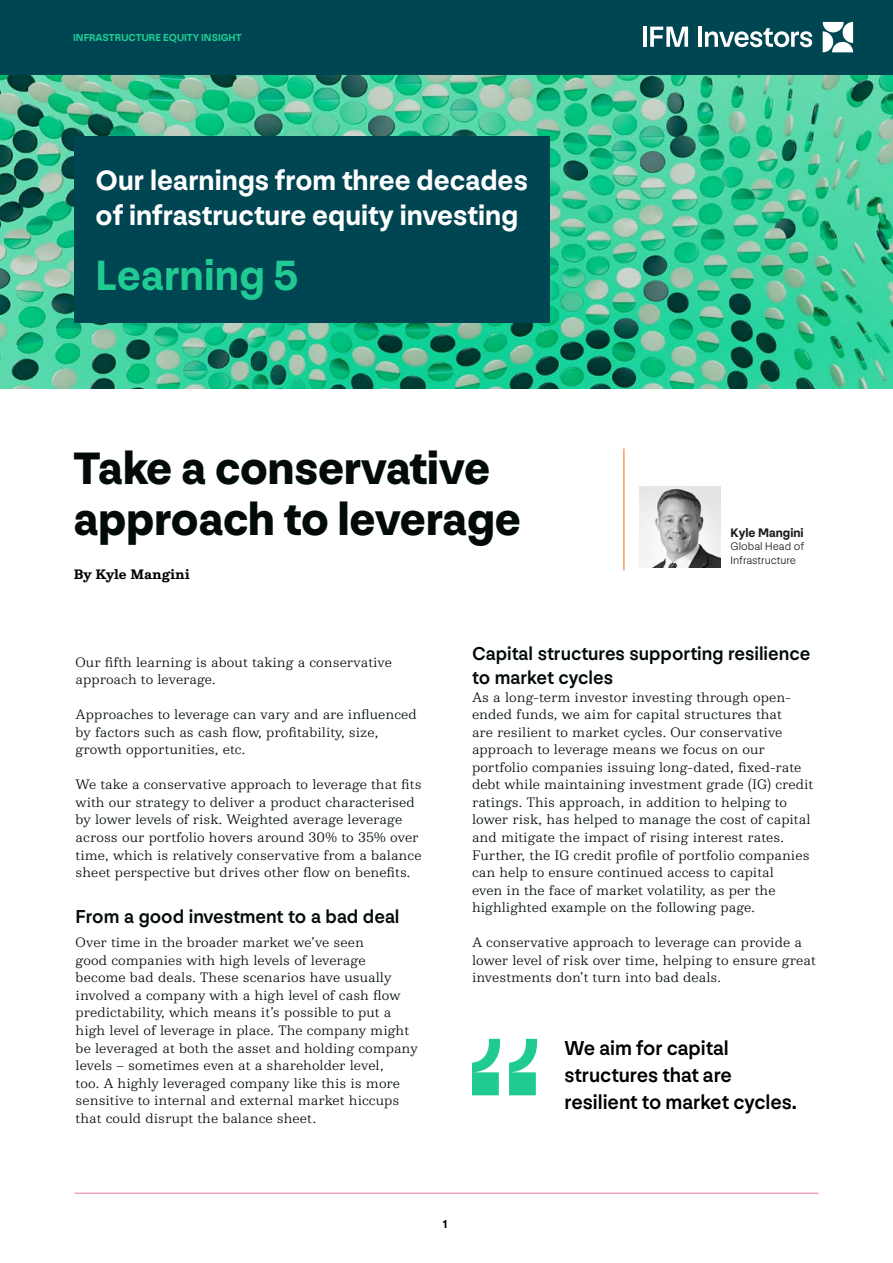
<style>
.page{position:relative;width:893px;height:1263px;background:#fff}
.page>*{position:absolute;margin:0;border:0;box-sizing:border-box;transform-origin:0 0}
.t1{font:900 47.4px/51.3px "NN Nouvelle Grotesk STD";color:#020a0a}
.t2{font:700 44.1px "NN Nouvelle Grotesk STD";letter-spacing:.005em;color:#20cb93}
.t3{font:700 29.1px/35px "NN Nouvelle Grotesk STD";letter-spacing:.005em;color:#fff}
.t4{font:500 21px/27px "NN Nouvelle Grotesk STD";color:#000}
.t5{font:500 19.5px/24px "NN Nouvelle Grotesk STD";color:#020a0a}
.t6{font:300 14.25px/17.5px "NN Colroy STD";color:#020a0a}
.t7{font:700 14.25px "NN Colroy STD";letter-spacing:-.01em;color:#000}
.t8{font:700 12.9px "NN Nouvelle Grotesk STD";color:#1a1a1a}
.t9{font:700 12px "NN Nouvelle Grotesk STD";color:#000}
.t10{font:300 11.4px/13.8px "NN Nouvelle Grotesk STD";color:#1a1a1a}
.t11{font:700 10.5px "NN Nouvelle Grotesk STD";letter-spacing:.005em;color:#20cb93}
</style>
<div class="page">
<hr style="left:74px;top:1193px;width:745px;height:1px;background:#f0799a">
<img style="left:0;top:74px;width:893px;height:314px">
<div style="left:1px;top:0;width:892px;height:74px;background:#004552"></div>
<hr style="left:698px;top:27px;width:4px;height:20px;background:#fff">
<svg style="left:705px;top:28px;width:107px;height:19px"></svg>
<hr style="left:643px;top:27px;width:4px;height:20px;background:#fff">
<svg style="left:650px;top:27px;width:38px;height:20px"></svg>
<svg style="left:823px;top:22px;width:30px;height:30px"></svg>
<div style="left:74px;top:136px;width:476px;height:186px;background:#004552"></div>
<svg style="left:472px;top:1039px;width:65px;height:56px"></svg>
<img style="left:639px;top:486px;width:81px;height:82px">
<hr style="left:623px;top:448px;width:1px;height:122px;background:#f86c03">
<p class="t11" style="left:73px;top:31px;width:170px">INFRASTRUCTURE EQUITY INSIGHT</p>
<h3 class="t3" style="left:96px;top:163px;width:434px">Our learnings from three decades of infrastructure equity investing</h3>
<h2 class="t2" style="left:96px;top:248px;width:205px">Learning 5</h2>
<h1 class="t1" style="left:74px;top:443px;width:449px">Take a conservative approach to leverage</h1>
<p class="t7" style="left:74px;top:565px;width:118px">By Kyle Mangini</p>
<p class="t8" style="left:731px;top:524px;width:75px">Kyle Mangini</p>
<p class="t10" style="left:731px;top:539px;width:75px">Global Head of<br>Infrastructure</p>
<p class="t6" style="left:76px;top:653px;width:318px">Our fifth learning is about taking a conservative approach to leverage.</p>
<p class="t6" style="left:76px;top:705px;width:343px">Approaches to leverage can vary and are influenced by factors such as cash flow, profitability, size, growth opportunities, etc.</p>
<p class="t6" style="left:76px;top:775px;width:347px">We take a conservative approach to leverage that fits with our strategy to deliver a product characterised by lower levels of risk. Weighted average leverage across our portfolio hovers around 30% to 35% over time, which is relatively conservative from a balance sheet perspective but drives other flow on benefits.</p>
<h3 class="t5" style="left:76px;top:904px;width:325px">From a good investment to a bad deal</h3>
<p class="t6" style="left:76px;top:933px;width:343px">Over time in the broader market we’ve seen<br>good companies with high levels of leverage become bad deals. These scenarios have usually involved a company with a high level of cash flow predictability, which means it’s possible to put a high level of leverage in place. The company might be leveraged at both the asset and holding company levels – sometimes even at a shareholder level,<br>too. A highly leveraged company like this is more sensitive to internal and external market hiccups that could disrupt the balance sheet.</p>
<h3 class="t5" style="left:472px;top:641px;width:340px">Capital structures supporting resilience to market cycles</h3>
<p class="t6" style="left:472px;top:688px;width:343px">As a long-term investor investing through open&shy;ended funds, we aim for capital structures that<br>are resilient to market cycles. Our conservative approach to leverage means we focus on our portfolio companies issuing long-dated, fixed-rate debt while maintaining investment grade (IG) credit ratings. This approach, in addition to helping to lower risk, has helped to manage the cost of capital and mitigate the impact of rising interest rates.<br>Further, the IG credit profile of portfolio companies can help to ensure continued access to capital<br>even in the face of market volatility, as per the highlighted example on the following page.</p>
<p class="t6" style="left:472px;top:933px;width:345px">A conservative approach to leverage can provide a lower level of risk over time, helping to ensure great investments don’t turn into bad deals.</p>
<h3 class="t4" style="left:564px;top:1034px;width:234px">We aim for capital structures that are resilient to market cycles.</h3>
<p class="t9" style="left:443px;top:1217px;width:6px">1</p>
</div>
